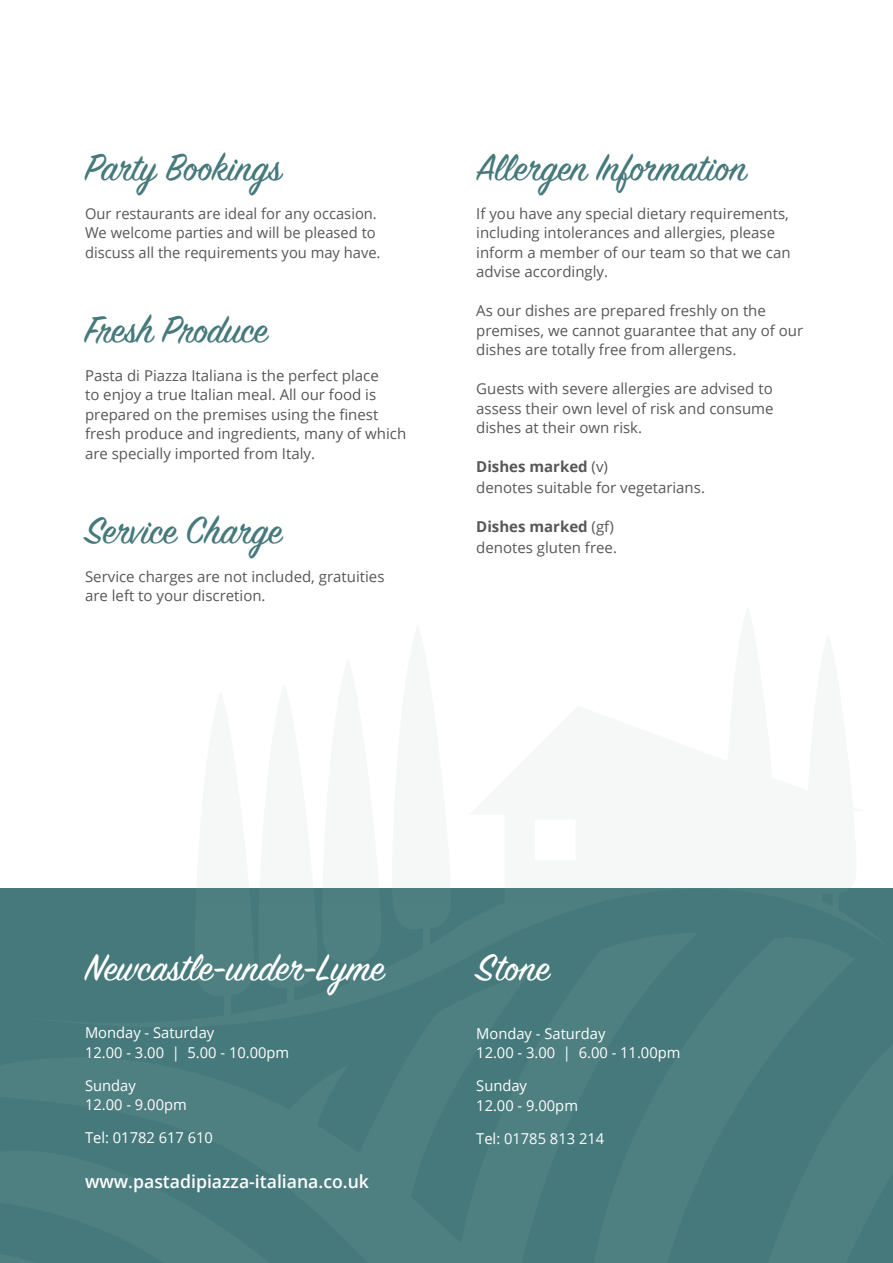
<style>
.page{position:relative;width:893px;height:1263px;background:#fff}
.page>*{position:absolute;margin:0;border:0;box-sizing:border-box;transform-origin:0 0}
.t1{font:42px "Sign Painter House Script";color:#46797b}
.t2{font:42px "Sign Painter House Script";color:#fff}
.t3{font:600 18px "Open Sans";color:#fff}
.t4{font:15px/19.5px "Open Sans";color:#575756}
.t5{font:15px/19.5px "Open Sans";color:#fff}
.s1{font-weight:700}
</style>
<div class="page">
<div style="left:0;top:888px;width:893px;height:375px;background:#46797b"></div>
<h1 class="t1" style="left:85px;top:142px;width:198px">Party Bookings</h1>
<p class="t4" style="left:85px;top:203px;width:297px">Our restaurants are ideal for any occasion.<br>We welcome parties and will be pleased to discuss all the requirements you may have.</p>
<h1 class="t1" style="left:85px;top:304px;width:184px">Fresh Produce</h1>
<p class="t4" style="left:85px;top:365px;width:323px">Pasta di Piazza Italiana is the perfect place<br>to enjoy a true Italian meal. All our food is prepared on the premises using the finest fresh produce and ingredients, many of which are specially imported from Italy.</p>
<h1 class="t1" style="left:85px;top:505px;width:198px">Service Charge</h1>
<p class="t4" style="left:85px;top:566px;width:301px">Service charges are not included, gratuities are left to your discretion.</p>
<h1 class="t1" style="left:476px;top:142px;width:274px">Allergen Information</h1>
<p class="t4" style="left:476px;top:203px;width:316px">If you have any special dietary requirements, including intolerances and allergies, please inform a member of our team so that we can advise accordingly.</p>
<p class="t4" style="left:476px;top:301px;width:328px">As our dishes are prepared freshly on the premises, we cannot guarantee that any of our dishes are totally free from allergens.</p>
<p class="t4" style="left:476px;top:379px;width:299px;text-align:justify">Guests with severe allergies are advised to assess their own level of risk and consume dishes at their own risk.</p>
<p class="t4" style="left:476px;top:456px;width:230px;line-height:21px"><span class="s1">Dishes marked</span> (v)<br>denotes suitable for vegetarians.</p>
<p class="t4" style="left:476px;top:516px;width:142px;line-height:21px"><span class="s1">Dishes marked</span> (gf) denotes gluten free.</p>
<h1 class="t2" style="left:85px;top:941px;width:301px">Newcastle-under-Lyme</h1>
<p class="t5" style="left:85px;top:1023px;width:206px">Monday - Saturday<br>12.00 - 3.00 | 5.00 - 10.00pm</p>
<p class="t5" style="left:85px;top:1075px;width:103px">Sunday<br>12.00 - 9.00pm</p>
<p class="t5" style="left:85px;top:1128px;width:129px">Tel: 01782 617 610</p>
<p class="t3" style="left:85px;top:1169px;width:285px">www.pastadipiazza-italiana.co.uk</p>
<h1 class="t2" style="left:476px;top:942px;width:75px">Stone</h1>
<p class="t5" style="left:476px;top:1023px;width:206px">Monday - Saturday<br>12.00 - 3.00 | 6.00 - 11.00pm</p>
<p class="t5" style="left:476px;top:1075px;width:103px">Sunday<br>12.00 - 9.00pm</p>
<p class="t5" style="left:476px;top:1128px;width:129px">Tel: 01785 813 214</p>
</div>
